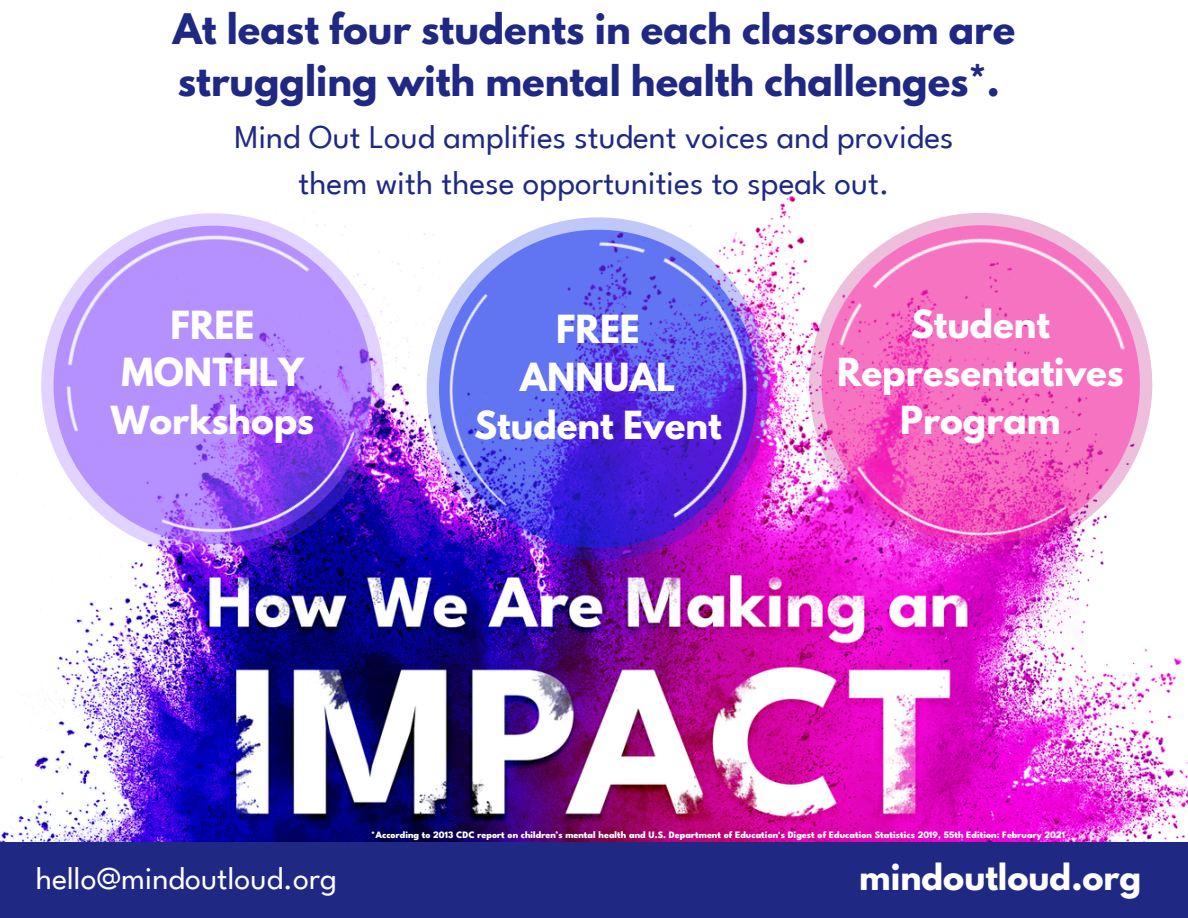
<style>
.page{position:relative;width:1188px;height:918px;background:#fff}
.page>*{position:absolute;margin:0;border:0;box-sizing:border-box;transform-origin:0 0}
.t1{font:700 37.35px/52.2px "League Spartan";color:#1f2984}
.t2{font:700 34.35px/48px "League Spartan";color:#fff;text-align:center}
.t3{font:33.45px/45.9px "League Spartan";color:#1f2984;text-align:center}
.t4{font:31.95px "League Spartan";color:#fff}
.t5{font:700 31.95px "League Spartan";color:#fff}
.t6{font:800 9.75px "League Spartan";color:#fff}
</style>
<div class="page">
<img style="left:0;top:590px;width:1188px;height:252px">
<div style="left:0;top:842px;width:1188px;height:76px;background:#1f2984"></div>
<img style="left:818px;top:213px;width:335px;height:377px">
<img style="left:0;top:213px;width:369px;height:405px">
<svg style="left:54px;top:226px;width:318px;height:318px;background:#ad81fb"></svg>
<img style="left:369px;top:193px;width:449px;height:425px">
<p class="t1" style="left:173px;top:8px;width:844px">At least four students in each classroom are struggling with mental health challenges*.</p>
<p class="t3" style="left:234px;top:117px;width:721px">Mind Out Loud amplifies student voices and provides them with these opportunities to speak out.</p>
<p class="t2" style="left:171px;top:305px;width:85px">FREE</p>
<p class="t2" style="left:121px;top:353px;width:184px">MONTHLY</p>
<p class="t2" style="left:111px;top:401px;width:205px">Workshops</p>
<p class="t2" style="left:556px;top:310px;width:85px">FREE</p>
<p class="t2" style="left:520px;top:357px;width:157px">ANNUAL</p>
<p class="t2" style="left:474px;top:405px;width:249px">Student Event</p>
<p class="t2" style="left:911px;top:305px;width:141px">Student</p>
<p class="t2" style="left:837px;top:353px;width:288px">Representatives<br>Program</p>
<p class="t6" style="left:371px;top:831px;width:695px">*According to 2013 CDC report on children’s mental health and U.S. Department of Education's Digest of Education Statistics 2019, 55th Edition: February 2021</p>
<p class="t4" style="left:36px;top:867px;width:303px">hello@mindoutloud.org</p>
<p class="t5" style="left:859px;top:862px;width:284px">mindoutloud.org</p>
</div>
